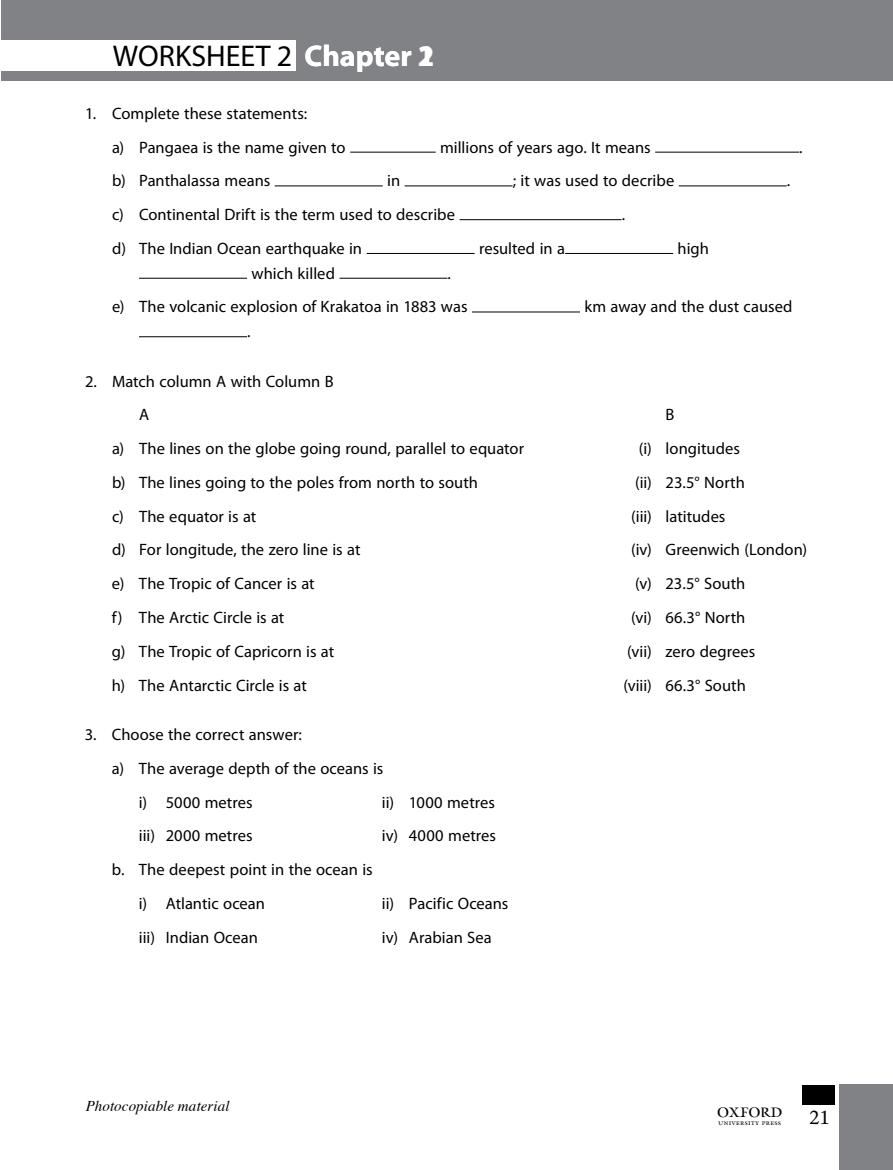
<style>
.page{position:relative;width:893px;height:1170px;background:#fff}
.page>*{position:absolute;margin:0;border:0;box-sizing:border-box;transform-origin:0 0}
.t1{font:30px "Myriad Pro";color:#000}
.t2{font:700 30px "Myriad Pro";color:#fff}
.t3{font:21px "Adobe Jenson Pro";color:#000}
.t4{font:16.5px/33.8px "Myriad Pro";color:#000}
.t5{font:italic 15px "Times";letter-spacing:.005em;color:#000}
.s1{font-weight:700;color:#fff}
.s2{font-family:"OUP1";font-size:22.5px}
</style>
<div class="page">
<div style="left:802px;top:1084px;width:32px;height:20px;background:#000"></div>
<div style="left:840px;top:1084px;width:53px;height:85px;background:#808285"></div>
<div style="left:1px;top:0;width:892px;height:80px;background:#808285"></div>
<div style="left:1px;top:40px;width:295px;height:31px;background:#fff"></div>
<hr style="left:350px;top:152px;width:86px;height:1px;background:#000">
<hr style="left:655px;top:152px;width:144px;height:1px;background:#000">
<hr style="left:275px;top:185px;width:108px;height:1px;background:#000">
<hr style="left:405px;top:185px;width:108px;height:1px;background:#000">
<hr style="left:679px;top:185px;width:108px;height:1px;background:#000">
<hr style="left:460px;top:219px;width:162px;height:1px;background:#000">
<hr style="left:367px;top:253px;width:108px;height:1px;background:#000">
<hr style="left:565px;top:253px;width:108px;height:1px;background:#000">
<hr style="left:139px;top:278px;width:108px;height:1px;background:#000">
<hr style="left:339px;top:278px;width:108px;height:1px;background:#000">
<hr style="left:472px;top:311px;width:108px;height:1px;background:#000">
<hr style="left:139px;top:336px;width:108px;height:1px;background:#000">
<h1 class="t1" style="left:113px;top:38px;width:323px">WORKSHEET 2 <span class="s1">Chapter 2</span></h1>
<p class="t4" style="left:112px;top:96px;width:235px;text-indent:-27px">1. Complete these statements:<br>a) Pangaea is the name given to</p>
<h1 class="t2" style="left:418px;top:37px;width:18px">1</h1>
<p class="t4" style="left:440px;top:130px;width:212px">millions of years ago. It means</p>
<p class="t4" style="left:799px;top:130px;width:5px">.</p>
<p class="t4" style="left:112px;top:164px;width:160px">b) Panthalassa means</p>
<p class="t4" style="left:387px;top:164px;width:15px">in</p>
<p class="t4" style="left:513px;top:164px;width:163px">; it was used to decribe</p>
<p class="t4" style="left:787px;top:164px;width:5px">.</p>
<p class="t4" style="left:112px;top:197px;width:345px">c) Continental Drift is the term used to describe</p>
<p class="t4" style="left:622px;top:197px;width:5px">.</p>
<p class="t4" style="left:112px;top:231px;width:252px">d) The Indian Ocean earthquake in</p>
<p class="t4" style="left:479px;top:231px;width:88px">resulted in a</p>
<p class="t4" style="left:678px;top:231px;width:33px">high</p>
<p class="t4" style="left:251px;top:256px;width:85px">which killed</p>
<p class="t4" style="left:112px;top:256px;width:357px;text-indent:336px">. e) The volcanic explosion of Krakatoa in 1883 was</p>
<p class="t4" style="left:584px;top:290px;width:210px">km away and the dust caused</p>
<p class="t4" style="left:247px;top:314px;width:5px">.</p>
<p class="t4" style="left:139px;top:364px;width:196px;text-indent:-54px">2. Match column A with Column B<br>A</p>
<p class="t4" style="left:666px;top:398px;width:10px">B</p>
<p class="t4" style="left:112px;top:431px;width:414px">a) The lines on the globe going round, parallel to equator</p>
<p class="t4" style="left:639px;top:431px;width:102px">(i) longitudes</p>
<p class="t4" style="left:112px;top:465px;width:367px">b) The lines going to the poles from north to south</p>
<p class="t4" style="left:635px;top:465px;width:111px">(ii) 23.5° North</p>
<p class="t4" style="left:112px;top:499px;width:146px">c) The equator is at</p>
<p class="t4" style="left:631px;top:499px;width:96px">(iii) latitudes</p>
<p class="t4" style="left:112px;top:532px;width:250px">d) For longitude, the zero line is at</p>
<p class="t4" style="left:631px;top:532px;width:177px">(iv) Greenwich (London)</p>
<p class="t4" style="left:112px;top:566px;width:204px">e) The Tropic of Cancer is at</p>
<p class="t4" style="left:635px;top:566px;width:112px">(v) 23.5° South</p>
<p class="t4" style="left:112px;top:600px;width:174px">f) The Arctic Circle is at</p>
<p class="t4" style="left:631px;top:600px;width:116px">(vi) 66.3° North</p>
<p class="t4" style="left:112px;top:634px;width:224px">g) The Tropic of Capricorn is at</p>
<p class="t4" style="left:627px;top:634px;width:130px">(vii) zero degrees</p>
<p class="t4" style="left:112px;top:667px;width:197px">h) The Antarctic Circle is at</p>
<p class="t4" style="left:623px;top:667px;width:124px">(viii) 66.3° South</p>
<p class="t4" style="left:85px;top:717px;width:219px">3. Choose the correct answer:</p>
<p class="t4" style="left:112px;top:751px;width:273px">a) The average depth of the oceans is</p>
<p class="t4" style="left:139px;top:784px;width:115px">i) 5000 metres</p>
<p class="t4" style="left:382px;top:784px;width:115px">ii) 1000 metres</p>
<p class="t4" style="left:139px;top:818px;width:115px">iii) 2000 metres</p>
<p class="t4" style="left:382px;top:818px;width:116px">iv) 4000 metres</p>
<p class="t4" style="left:139px;top:852px;width:235px;text-indent:-27px">b. The deepest point in the ocean is i) Atlantic ocean</p>
<p class="t4" style="left:382px;top:886px;width:128px">ii) Pacific Oceans</p>
<p class="t4" style="left:139px;top:919px;width:120px">iii) Indian Ocean</p>
<p class="t4" style="left:382px;top:919px;width:111px">iv) Arabian Sea</p>
<p class="t5" style="left:86px;top:1096px;width:145px">Photocopiable material</p>
<p class="t3" style="left:718px;top:1105px;width:113px"><span class="s2">1</span> 21</p>
</div>
